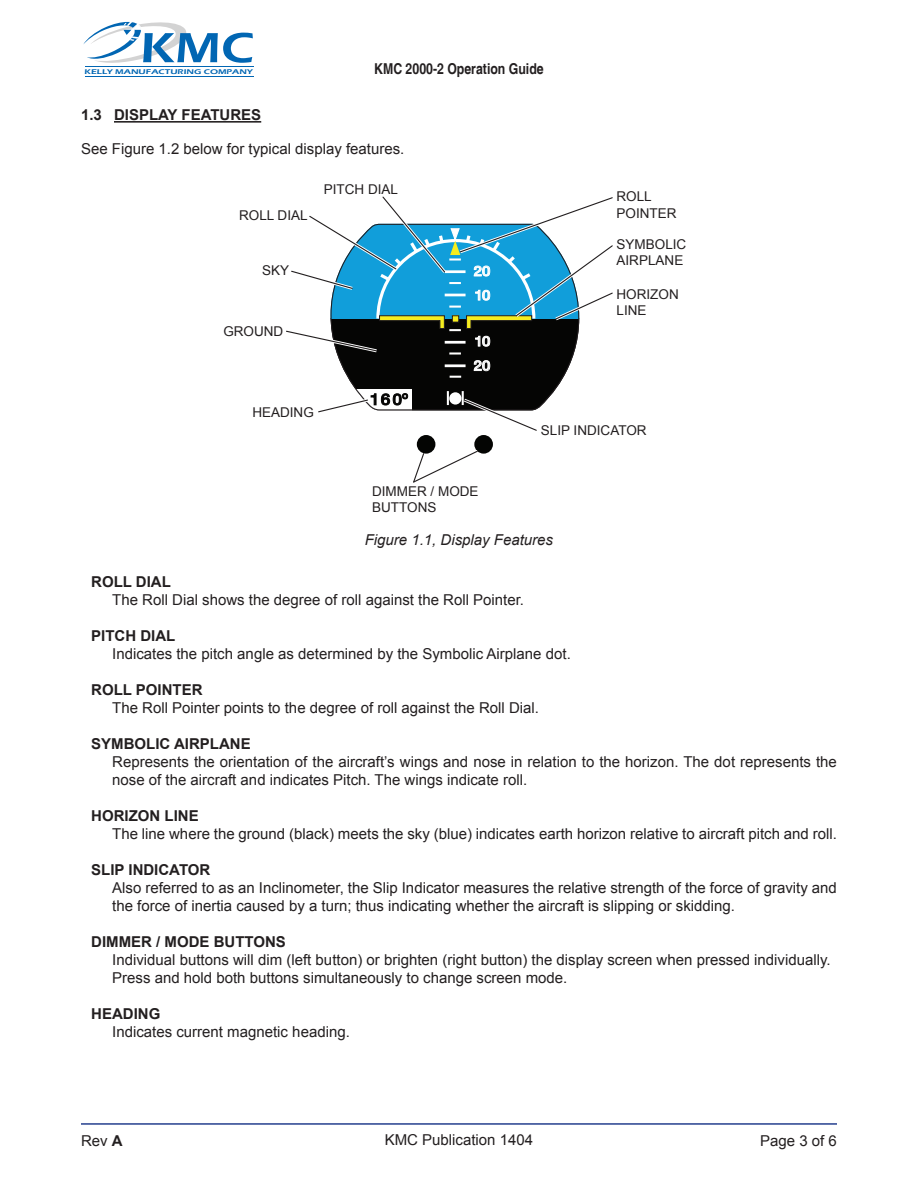
<style>
.page{position:relative;width:918px;height:1188px;background:#fff}
.page>*{position:absolute;margin:0;border:0;box-sizing:border-box;transform-origin:0 0}
.t1{font:600 43.65px "Eras ITC";color:#0166b3;scale:1.19 1}
.t2{font:15px/18px "Arial";color:#231f20}
.t3{font:700 15px "Arial";color:#231f20}
.t4{font:italic 15px "Arial";color:#231f20}
.t5{font:700 condensed 15px "Helvetica";color:#231f20}
.t6{font:14.1px "FIRSTHOME Bold";letter-spacing:.025em;color:#fff}
.t7{font:13.5px/16.2px "Arial";color:#231f20}
.t8{font:600 7.05px "Eras ITC";color:#0166b3;scale:1.36 1}
.s1{font-weight:700}
</style>
<div class="page">
<hr style="left:81px;top:1123px;width:756px;height:2px;background:#253f8e">
<svg style="left:83px;top:21px;width:103px;height:42px"></svg>
<hr style="left:85px;top:76px;width:168px;height:1px;background:#0166b3">
<hr style="left:85px;top:66px;width:168px;height:1px;background:#0166b3">
<hr style="left:114px;top:121px;width:147px;height:2px;background:#231f20">
<svg style="left:348px;top:378px;width:215px;height:32px"></svg>
<div style="left:417px;top:435px;width:18px;height:19px;background:#040503;border-radius:50%"></div>
<div style="left:474px;top:435px;width:19px;height:19px;background:#040503;border-radius:50%"></div>
<svg style="left:286px;top:196px;width:327px;height:182px"></svg>
<svg style="left:318px;top:393px;width:90px;height:20px"></svg>
<svg style="left:460px;top:391px;width:80px;height:40px"></svg>
<svg style="left:413px;top:447px;width:68px;height:36px"></svg>
<h1 class="t1" style="left:140px;top:23px;width:98px">KMC</h1>
<p class="t8" style="left:85px;top:67px;width:125px">KELLY MANUFACTURING COMPANY</p>
<p class="t5" style="left:374px;top:59px;width:171px">KMC 2000-2 Operation Guide</p>
<p class="t3" style="left:81px;top:105px;width:182px">1.3 DISPLAY FEATURES</p>
<p class="t2" style="left:81px;top:140px;width:325px">See Figure 1.2 below for typical display features.</p>
<p class="t7" style="left:239px;top:207px;width:70px">ROLL DIAL</p>
<p class="t7" style="left:324px;top:182px;width:76px">PITCH DIAL</p>
<p class="t7" style="left:262px;top:262px;width:29px">SKY</p>
<p class="t7" style="left:223px;top:324px;width:61px">GROUND</p>
<p class="t7" style="left:252px;top:404px;width:63px">HEADING</p>
<p class="t6" style="left:474px;top:263px;width:18px">20</p>
<p class="t6" style="left:474px;top:287px;width:18px">10</p>
<p class="t6" style="left:474px;top:333px;width:18px">10</p>
<p class="t6" style="left:474px;top:357px;width:18px">20</p>
<p class="t7" style="left:372px;top:483px;width:108px">DIMMER / MODE<br>BUTTONS</p>
<p class="t7" style="left:617px;top:189px;width:62px">ROLL<br>POINTER</p>
<p class="t7" style="left:617px;top:237px;width:71px">SYMBOLIC<br>AIRPLANE</p>
<p class="t7" style="left:617px;top:286px;width:64px">HORIZON<br>LINE</p>
<p class="t7" style="left:541px;top:423px;width:107px">SLIP INDICATOR</p>
<p class="t4" style="left:365px;top:530px;width:190px">Figure 1.1, Display Features</p>
<p class="t3" style="left:91px;top:572px;width:81px">ROLL DIAL</p>
<p class="t2" style="left:112px;top:591px;width:413px">The Roll Dial shows the degree of roll against the Roll Pointer.</p>
<p class="t3" style="left:91px;top:626px;width:86px">PITCH DIAL</p>
<p class="t2" style="left:112px;top:645px;width:460px">Indicates the pitch angle as determined by the Symbolic Airplane dot.</p>
<p class="t3" style="left:91px;top:680px;width:113px">ROLL POINTER</p>
<p class="t2" style="left:112px;top:699px;width:428px">The Roll Pointer points to the degree of roll against the Roll Dial.</p>
<p class="t3" style="left:91px;top:734px;width:161px">SYMBOLIC AIRPLANE</p>
<p class="t2" style="left:112px;top:753px;width:726px">Represents the orientation of the aircraft’s wings and nose in relation to the horizon. The dot represents the nose of the aircraft and indicates Pitch. The wings indicate roll.</p>
<p class="t3" style="left:91px;top:806px;width:109px">HORIZON LINE</p>
<p class="t2" style="left:112px;top:825px;width:726px">The line where the ground (black) meets the sky (blue) indicates earth horizon relative to aircraft pitch and roll.</p>
<p class="t3" style="left:91px;top:860px;width:121px">SLIP INDICATOR</p>
<p class="t2" style="left:112px;top:879px;width:726px">Also referred to as an Inclinometer, the Slip Indicator measures the relative strength of the force of gravity and the force of inertia caused by a turn; thus indicating whether the aircraft is slipping or skidding.</p>
<p class="t3" style="left:91px;top:932px;width:196px">DIMMER / MODE BUTTONS</p>
<p class="t2" style="left:112px;top:951px;width:720px">Individual buttons will dim (left button) or brighten (right button) the display screen when pressed individually.<br>Press and hold both buttons simultaneously to change screen mode.</p>
<p class="t3" style="left:91px;top:1004px;width:71px">HEADING</p>
<p class="t2" style="left:112px;top:1023px;width:239px">Indicates current magnetic heading.</p>
<p class="t2" style="left:385px;top:1131px;width:150px">KMC Publication 1404</p>
<p class="t2" style="left:81px;top:1132px;width:43px">Rev <span class="s1">A</span></p>
<p class="t2" style="left:760px;top:1132px;width:78px">Page 3 of 6</p>
</div>
